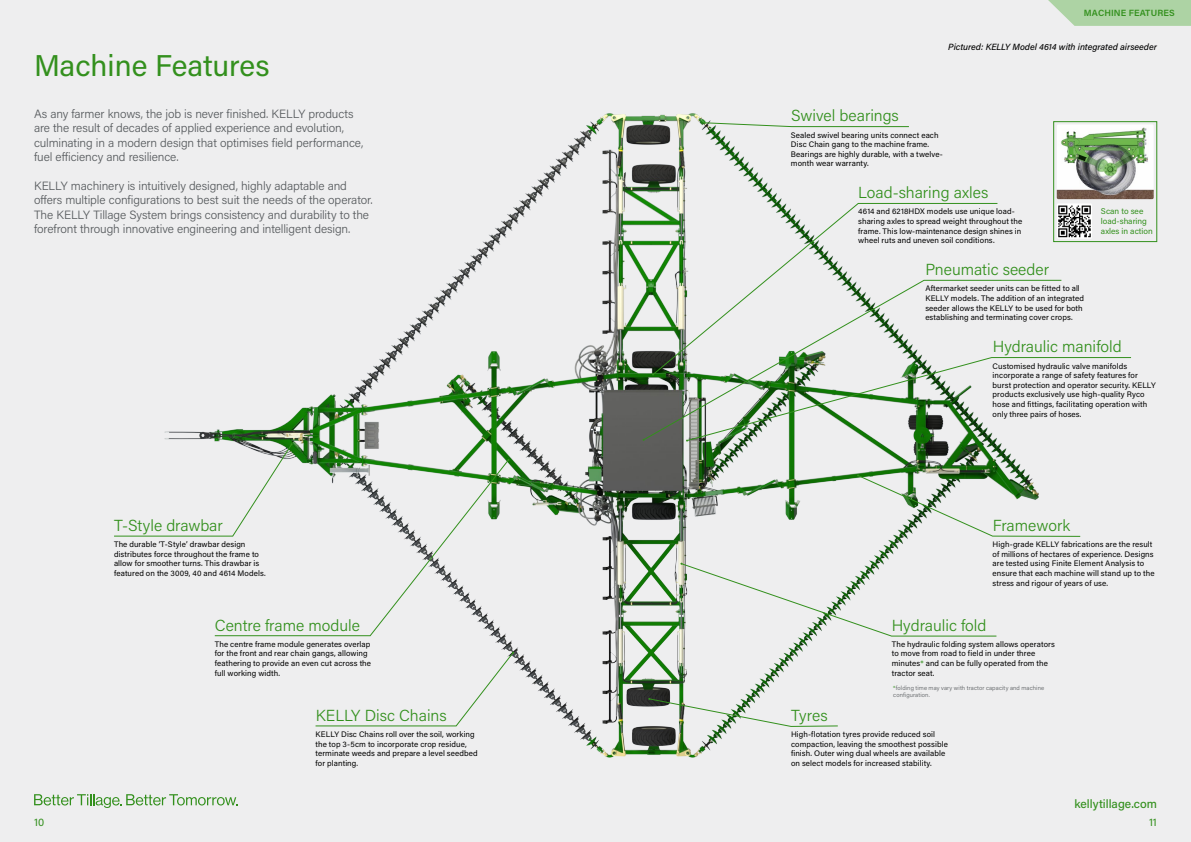
<style>
.page{position:relative;width:1191px;height:842px;background:#fff}
.page>*{position:absolute;margin:0;border:0;box-sizing:border-box;transform-origin:0 0}
.H2_Titles{font:30px "Acumin Pro";color:#33901d}
.t1{font:300 16px "Acumin Pro";color:#33901d}
.t2{font:300 12px/14.4px "Acumin Pro";letter-spacing:-.01em;color:#55595c}
.t3{font:500 12px "Acumin Pro";color:#33901d}
.t4{font:11px "Acumin Pro";color:#33901d}
.t5{font:italic 500 9px "Acumin Pro";color:#000}
.Tab_Label_Green{font:600 9px "Acumin Pro";letter-spacing:.015em;color:#33901d}
.t6{font:8.3px/10px "Acumin Pro";color:#33901d}
.t7{font:8px/9.6px "Acumin Pro";letter-spacing:.01em;color:#000}
.t8{font:300 6px/7.2px "Acumin Pro";letter-spacing:.015em;color:#55595c}
.s1{color:#33901d}
</style>
<div class="page">
<div style="left:0;top:0;width:595px;height:842px;background:#eeeeef"></div>
<div style="left:595px;top:0;width:596px;height:842px;background:#eeeeef"></div>
<svg style="left:34px;top:794px;width:204px;height:14px"></svg>
<svg style="left:1048px;top:0;width:143px;height:26px;background:#b3d5ab"></svg>
<img style="left:164px;top:113px;width:879px;height:645px">
<svg style="left:114px;top:443px;width:179px;height:94px"></svg>
<svg style="left:648px;top:698px;width:190px;height:29px"></svg>
<svg style="left:214px;top:459px;width:295px;height:177px"></svg>
<svg style="left:315px;top:652px;width:199px;height:74px"></svg>
<svg style="left:703px;top:122px;width:206px;height:5px"></svg>
<svg style="left:680px;top:563px;width:317px;height:74px"></svg>
<svg style="left:643px;top:280px;width:419px;height:160px"></svg>
<svg style="left:857px;top:474px;width:223px;height:63px"></svg>
<svg style="left:686px;top:357px;width:445px;height:85px"></svg>
<svg style="left:652px;top:203px;width:346px;height:172px"></svg>
<img style="left:1057px;top:204px;width:35px;height:35px">
<div style="left:1053px;top:121px;width:104px;height:121px;border:1px solid #33901d"></div>
<img style="left:1056px;top:125px;width:97px;height:74px">
<p class="Tab_Label_Green" style="left:1084px;top:6px;width:92px">MACHINE FEATURES</p>
<p class="H2_Titles" style="left:34px;top:45px;width:237px">Machine Features</p>
<p class="t2" style="left:34px;top:106px;width:331px">As any farmer knows, the job is never finished. KELLY products are the result of decades of applied experience and evolution, culminating in a modern design that optimises field performance, fuel efficiency and resilience.</p>
<p class="t2" style="left:34px;top:178px;width:340px">KELLY machinery is intuitively designed, highly adaptable and offers multiple configurations to best suit the needs of the operator.<br>The KELLY Tillage System brings consistency and durability to the forefront through innovative engineering and intelligent design.</p>
<p class="t1" style="left:791px;top:105px;width:109px">Swivel bearings</p>
<p class="t5" style="left:948px;top:41px;width:210px">Pictured: KELLY Model 4614 with integrated airseeder</p>
<p class="t7" style="left:791px;top:130px;width:153px">Sealed swivel bearing units connect each Disc Chain gang to the machine frame.<br>Bearings are highly durable, with a twelve&shy;month wear warranty.</p>
<p class="t1" style="left:858px;top:182px;width:132px">Load-sharing axles</p>
<p class="t7" style="left:858px;top:206px;width:166px">4614 and 6218HDX models use unique load&shy;sharing axles to spread weight throughout the frame. This low-maintenance design shines in wheel ruts and uneven soil conditions.</p>
<p class="t6" style="left:1101px;top:206px;width:53px">Scan to see load-sharing axles in action</p>
<p class="t1" style="left:925px;top:259px;width:125px">Pneumatic seeder</p>
<p class="t7" style="left:925px;top:283px;width:160px">Aftermarket seeder units can be fitted to all KELLY models. The addition of an integrated seeder allows the KELLY to be used for both establishing and terminating cover crops.</p>
<p class="t1" style="left:992px;top:336px;width:130px">Hydraulic manifold</p>
<p class="t7" style="left:992px;top:361px;width:165px">Customised hydraulic valve manifolds incorporate a range of safety features for burst protection and operator security. KELLY products exclusively use high-quality Ryco hose and fittings, facilitating operation with only three pairs of hoses.</p>
<p class="t1" style="left:114px;top:514px;width:110px">T-Style drawbar</p>
<p class="t1" style="left:992px;top:514px;width:79px">Framework</p>
<p class="t7" style="left:114px;top:539px;width:153px">The durable ‘T-Style’ drawbar design distributes force throughout the frame to allow for smoother turns. This drawbar is featured on the 3009, 40 and 4614 Models.</p>
<p class="t7" style="left:992px;top:539px;width:163px">High-grade KELLY fabrications are the result of millions of hectares of experience. Designs are tested using Finite Element Analysis to ensure that each machine will stand up to the stress and rigour of years of use.</p>
<p class="t1" style="left:215px;top:614px;width:147px">Centre frame module</p>
<p class="t1" style="left:891px;top:614px;width:96px">Hydraulic fold</p>
<p class="t7" style="left:215px;top:639px;width:158px">The centre frame module generates overlap for the front and rear chain gangs, allowing feathering to provide an even cut across the full working width.</p>
<p class="t7" style="left:891px;top:639px;width:165px">The hydraulic folding system allows operators to move from road to field in under three minutes<span class="s1">*</span> and can be fully operated from the tractor seat.</p>
<p class="t8" style="left:893px;top:684px;width:152px"><span class="s1">*</span>folding time may vary with tractor capacity and machine configuration.</p>
<p class="t1" style="left:316px;top:704px;width:132px">KELLY Disc Chains</p>
<p class="t1" style="left:791px;top:704px;width:38px">Tyres</p>
<p class="t7" style="left:315px;top:729px;width:164px">KELLY Disc Chains roll over the soil, working the top 3-5cm to incorporate crop residue, terminate weeds and prepare a level seedbed for planting.</p>
<p class="t7" style="left:791px;top:729px;width:158px">High-flotation tyres provide reduced soil compaction, leaving the smoothest possible finish. Outer wing dual wheels are available on select models for increased stability.</p>
<h3 class="t3" style="left:1074px;top:795px;width:84px">kellytillage.com</h3>
<p class="t4" style="left:34px;top:814px;width:12px">10</p>
<p class="t4" style="left:1149px;top:814px;width:9px">11</p>
</div>
